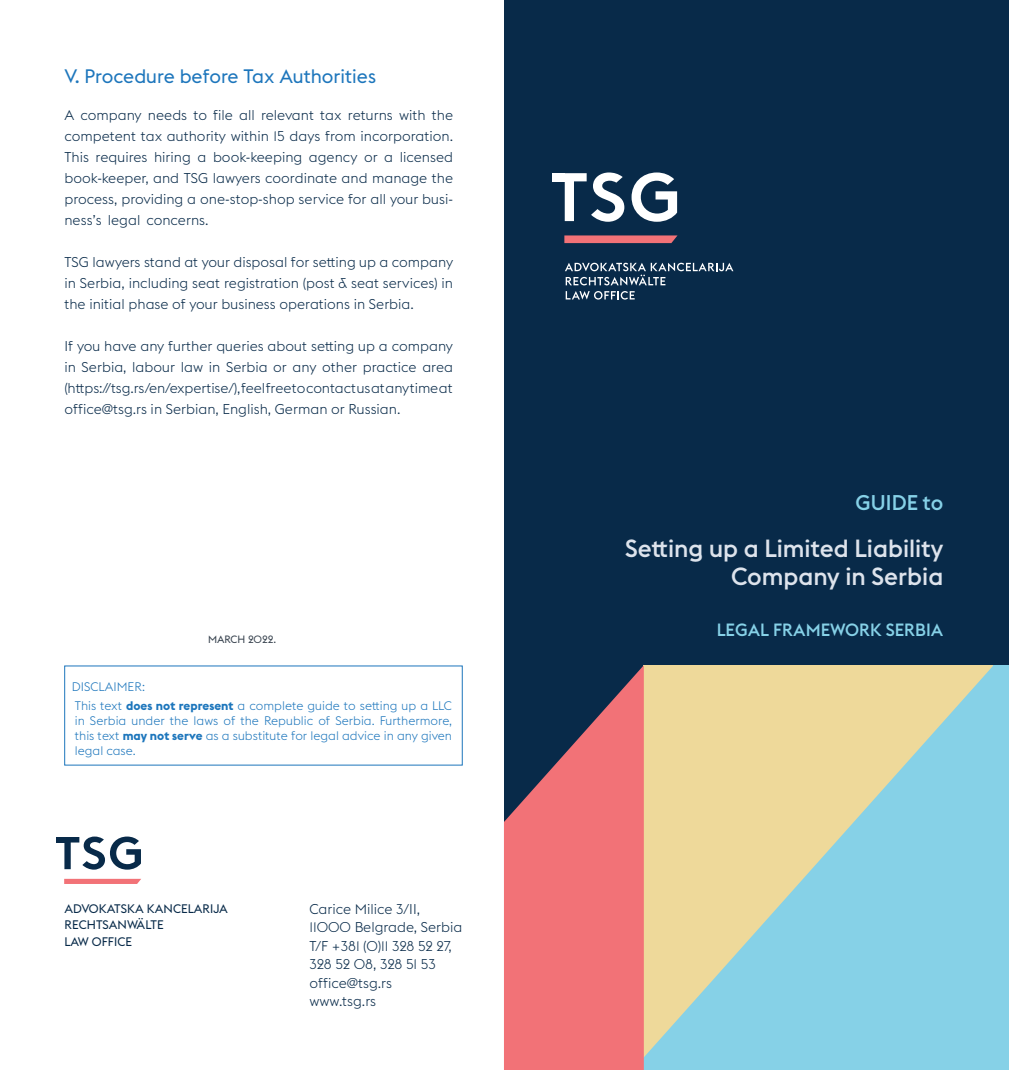
<style>
.page{position:relative;width:1009px;height:1070px;background:#fff}
.page>*{position:absolute;margin:0;border:0;box-sizing:border-box;transform-origin:0 0}
.t1{font:500 24.5px/28.7px "Euclid Flex";color:#dde3ec;text-align:right}
.t2{font:500 21px "Euclid Flex";color:#86d1e7}
.t3{font:19.25px "Euclid Flex";color:#1d76bc}
.t4{font:500 17.5px "Euclid Flex";color:#86d1e7}
.t5{font:300 14px/21px "Euclid Flex";color:#082a49;text-align:justify}
.t6{font:300 12.25px/14.7px "Euclid Flex";color:#1d76bc;text-align:justify}
.t7{font:12.25px "Euclid Flex";color:#082a49}
.t8{font:10.5px "Euclid Flex";color:#36414d}
.s1{font-weight:700}
</style>
<div class="page">
<div style="left:504px;top:0;width:505px;height:1057px;background:#082a49"></div>
<svg style="left:644px;top:665px;width:349px;height:404px;fill:#86d1e7"></svg>
<svg style="left:504px;top:665px;width:140px;height:404px;fill:#f27277"></svg>
<div style="left:993px;top:665px;width:16px;height:404px;background:#86d1e7"></div>
<div style="left:552px;top:173px;width:13px;height:8px;background:#fff"></div>
<svg style="left:564px;top:235px;width:113px;height:8px"></svg>
<svg style="left:565px;top:172px;width:59px;height:50px"></svg>
<svg style="left:631px;top:172px;width:46px;height:50px"></svg>
<svg style="left:565px;top:263px;width:168px;height:22px"></svg>
<svg style="left:565px;top:291px;width:69px;height:8px"></svg>
<div style="left:56px;top:836px;width:8px;height:6px;background:#082a49"></div>
<svg style="left:64px;top:878px;width:77px;height:5px"></svg>
<svg style="left:64px;top:836px;width:77px;height:33px"></svg>
<p class="t3" style="left:64px;top:65px;width:313px">V. Procedure before Tax Authorities</p>
<p class="t5" style="left:64px;top:105px;width:390px">A company needs to file all relevant tax returns with the competent tax authority within 15 days from incorporation.<br>This requires hiring a book-keeping agency or a licensed book-keeper, and TSG lawyers coordinate and manage the process, providing a one-stop-shop service for all your busi&shy;ness’s legal concerns.</p>
<p class="t5" style="left:64px;top:252px;width:390px">TSG lawyers stand at your disposal for setting up a company in Serbia, including seat registration (post &amp; seat services) in the initial phase of your business operations in Serbia.</p>
<p class="t5" style="left:64px;top:336px;width:390px">If you have any further queries about setting up a company in Serbia, labour law in Serbia or any other practice area (https://tsg.rs/en/expertise/), feel free to contact us at any time at office@tsg.rs in Serbian, English, German or Russian.</p>
<p class="t8" style="left:208px;top:633px;width:70px">MARCH 2022.</p>
<p class="t6" style="left:72px;top:679px;width:75px">DISCLAIMER:</p>
<p class="t6" style="left:75px;top:698px;width:379px">This text <span class="s1">does not represent</span> a complete guide to setting up a LLC in Serbia under the laws of the Republic of Serbia. Furthermore, this text <span class="s1">may not serve</span> as a substitute for legal advice in any given legal case.</p>
<p class="t7" style="left:64px;top:901px;width:165px">ADVOKATSKA KANCELARIJA</p>
<p class="t7" style="left:64px;top:917px;width:101px">RECHTSANWÄLTE</p>
<p class="t7" style="left:64px;top:934px;width:69px">LAW OFFICE</p>
<p class="t5" style="left:309px;top:898px;width:112px">Carice Milice 3/II,</p>
<p class="t5" style="left:309px;top:916px;width:155px">11000 Belgrade, Serbia</p>
<p class="t5" style="left:309px;top:935px;width:144px">T/F +381 (0)11 328 52 27,</p>
<p class="t5" style="left:309px;top:953px;width:128px">328 52 08, 328 51 53</p>
<p class="t5" style="left:309px;top:972px;width:84px">office@tsg.rs</p>
<p class="t5" style="left:309px;top:990px;width:68px">www.tsg.rs</p>
<p class="t2" style="left:855px;top:490px;width:89px">GUIDE to</p>
<p class="t1" style="left:625px;top:533px;width:320px">Setting up a Limited Liability<br>Company in Serbia</p>
<p class="t4" style="left:717px;top:619px;width:228px">LEGAL FRAMEWORK SERBIA</p>
</div>
